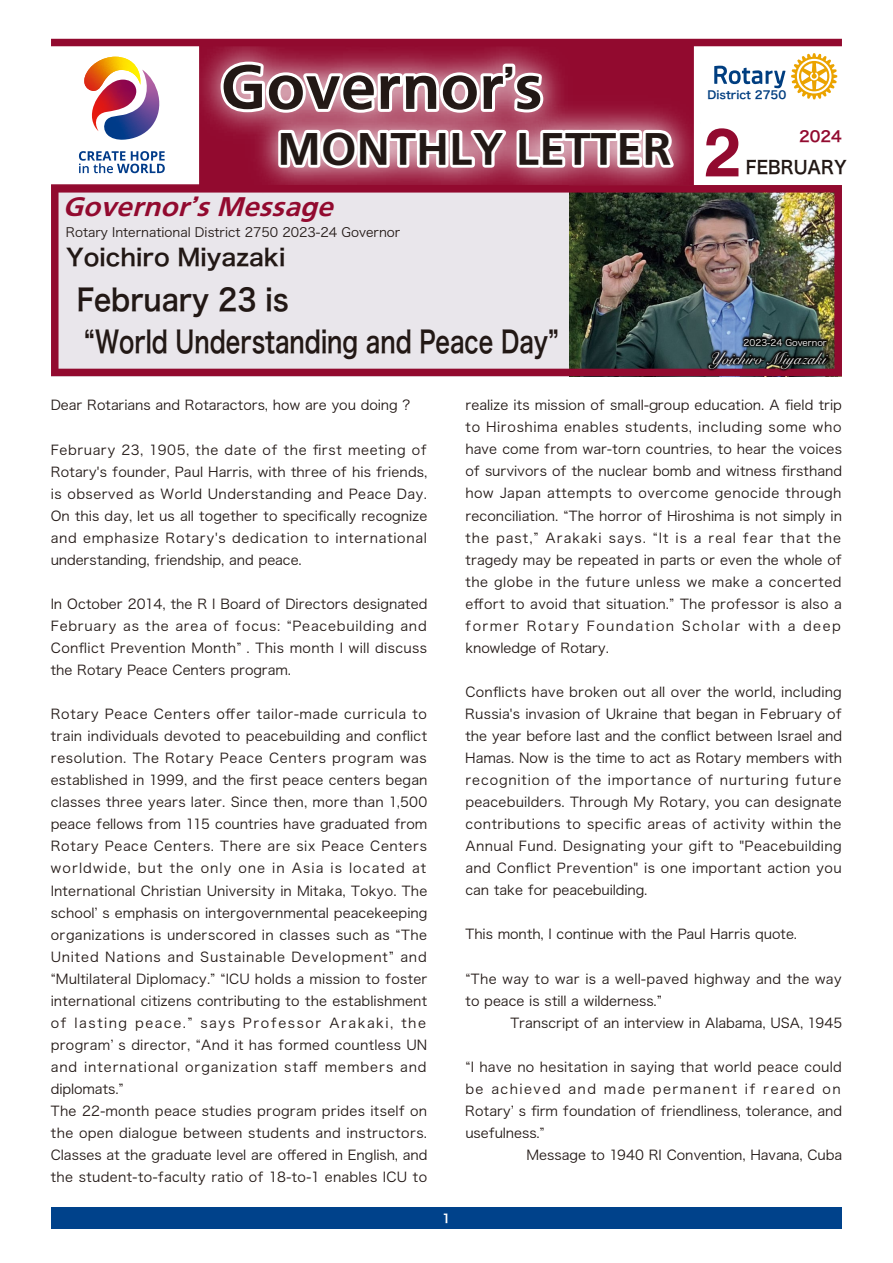
<style>
.page{position:relative;width:893px;height:1263px;background:#fff}
.page>*{position:absolute;margin:0;border:0;box-sizing:border-box;transform-origin:0 0}
.t1{font:54px "Iwa UD Go Dsp Pro Eb";color:#221815}
.t2{font:39px "Iwa UD Go Dsp Pro Eb";color:#221815}
.t3{font:30px/42px "Hira Kaku Pro N W6";color:#221815;scale:.9 1}
.t4{font:23.4px "Hira Kaku Pro N W6";color:#221815}
.t5{font:italic 23.25px "Iwa UD Go Dsp Pro Eb";color:#920a2f;scale:1.04 1}
.t6{font:18px "Hira Kaku Pro N W6";color:#221815;scale:.93 1}
.t7{font:16.5px "Snell Roundhand";color:#fff}
.t8{font:15px "Hira Kaku Pro N W6";color:#920a2f}
.t9{font:13.5px/22px "Hira Kaku Pro N W3";letter-spacing:.02em;color:#221815;text-align:justify}
.t10{font:13.5px "Hira Kaku Pro N W3";letter-spacing:-.005em;color:#221815}
.t11{font:13.5px "Hira Kaku Pro N W3";color:#221815}
.t12{font:13.5px "Hira Kaku Pro N W3";letter-spacing:.105em;color:#221815}
.t13{font:12.75px "Hira Kaku Pro N W3";color:#221815}
.t14{font:12px "Hira Kaku Pro N W6";color:#fff}
.t15{font:11.1px "Hira Kaku Pro N W6";color:#003e80}
.t16{font:9px "Hira Kaku Pro N W3";color:#fff}
.s1{font-family:"Helvetica";font-weight:700;font-size:67.5px;color:#920a2f}
</style>
<div class="page">
<div style="left:199px;top:42px;width:495px;height:144px;background:#920a2f;border:2px solid #920a2f"></div>
<hr style="left:51px;top:184px;width:498px;height:2px;background:#920a2f">
<img style="left:179px;top:38px;width:406px;height:132px">
<img style="left:680px;top:87px;width:14px;height:98px">
<svg style="left:218px;top:59px;width:462px;height:126px"></svg>
<div style="left:51px;top:39px;width:791px;height:7px;background:#920a2f"></div>
<div style="left:51px;top:1208px;width:791px;height:21px;background:#00428b"></div>
<svg style="left:84px;top:57px;width:76px;height:83px"></svg>
<svg style="left:79px;top:151px;width:86px;height:22px"></svg>
<svg style="left:714px;top:66px;width:71px;height:22px"></svg>
<svg style="left:791px;top:53px;width:46px;height:46px"></svg>
<svg style="left:51px;top:185px;width:791px;height:191px;background:#bcaeb1"></svg>
<img style="left:688px;top:282px;width:154px;height:12px">
<img style="left:653px;top:294px;width:189px;height:83px">
<h1 class="t1" style="left:220px;top:46px;width:325px">Governor<sup>’</sup>s</h1>
<h2 class="t2" style="left:278px;top:119px;width:465px">MONTHLY LETTER <span class="s1">2</span></h2>
<p class="t15" style="left:707px;top:85px;width:80px">District 2750</p>
<p class="t8" style="left:799px;top:123px;width:44px">2024</p>
<h3 class="t6" style="left:746px;top:151px;width:110px">FEBRUARY</h3>
<h3 class="t5" style="left:63px;top:189px;width:270px">Governor’sMessage</h3>
<p class="t13" style="left:66px;top:221px;width:336px">Rotary International District 2750 2023-24 Governor</p>
<h3 class="t4" style="left:66px;top:236px;width:221px">Yoichiro Miyazaki</h3>
<h3 class="t3" style="left:77px;top:277px;width:537px">February 23 is<br>“World Understanding and Peace Day”</h3>
<p class="t16" style="left:744px;top:334px;width:85px">2023-24 Governor</p>
<p class="t7" style="left:709px;top:345px;width:118px">Yoichiro Miyazaki</p>
<p class="t10" style="left:51px;top:393px;width:361px">Dear Rotarians and Rotaractors, how are you doing ?</p>
<p class="t9" style="left:51px;top:437px;width:378px">February 23, 1905, the date of the first meeting of Rotary's founder, Paul Harris, with three of his friends, is observed as World Understanding and Peace Day.<br>On this day, let us all together to specifically recognize and emphasize Rotary's dedication to international understanding, friendship, and peace.</p>
<p class="t9" style="left:51px;top:592px;width:378px">In October 2014, the R I Board of Directors designated February as the area of focus: “Peacebuilding and Conflict Prevention Month” . This month I will discuss the Rotary Peace Centers program.</p>
<p class="t9" style="left:51px;top:702px;width:378px;text-align:left">Rotary Peace Centers offer tailor-made curricula to train individuals devoted to peacebuilding and conflict resolution. The Rotary Peace Centers program was established in 1999, and the first peace centers began classes three years later. Since then, more than 1,500 peace fellows from 115 countries have graduated from Rotary Peace Centers. There are six Peace Centers worldwide, but the only one in Asia is located at International Christian University in Mitaka, Tokyo. The schoolʼ s emphasis on intergovernmental peacekeeping organizations is underscored in classes such as “The United Nations and Sustainable Development” and “Multilateral Diplomacy.” “ICU holds a mission to foster international citizens contributing to the establishment of lasting peace.” says Professor Arakaki, the programʼ s director, “And it has formed countless UN and international organization staff members and diplomats.”<br>The 22-month peace studies program prides itself on the open dialogue between students and instructors.<br>Classes at the graduate level are offered in English, and the student-to-faculty ratio of 18-to-1 enables ICU to</p>
<p class="t14" style="left:442px;top:1208px;width:10px">1</p>
<p class="t9" style="left:465px;top:393px;width:378px">realize its mission of small-group education. A field trip to Hiroshima enables students, including some who have come from war-torn countries, to hear the voices of survivors of the nuclear bomb and witness firsthand how Japan attempts to overcome genocide through reconciliation. “The horror of Hiroshima is not simply in the past,” Arakaki says. “It is a real fear that the tragedy may be repeated in parts or even the whole of the globe in the future unless we make a concerted effort to avoid that situation.” The professor is also a former Rotary Foundation Scholar with a deep knowledge of Rotary.</p>
<p class="t9" style="left:465px;top:680px;width:378px">Conflicts have broken out all over the world, including Russia's invasion of Ukraine that began in February of the year before last and the conflict between Israel and Hamas. Now is the time to act as Rotary members with recognition of the importance of nurturing future peacebuilders. Through My Rotary, you can designate contributions to specific areas of activity within the Annual Fund. Designating your gift to "Peacebuilding and Conflict Prevention" is one important action you can take for peacebuilding.</p>
<p class="t10" style="left:466px;top:922px;width:333px">This month, I continue with the Paul Harris quote.</p>
<p class="t9" style="left:465px;top:966px;width:378px">“The way to war is a well-paved highway and the way to peace is still a wilderness.”</p>
<p class="t11" style="left:510px;top:1010px;width:333px">Transcript of an interview in Alabama, USA, 1945</p>
<p class="t9" style="left:465px;top:1055px;width:378px">“I have no hesitation in saying that world peace could</p>
<p class="t12" style="left:465px;top:1077px;width:377px">be achieved and made permanent if reared on</p>
<p class="t11" style="left:465px;top:1099px;width:378px">Rotaryʼ s firm foundation of friendliness, tolerance, and</p>
<p class="t11" style="left:465px;top:1121px;width:81px">usefulness.”</p>
<p class="t10" style="left:527px;top:1143px;width:317px">Message to 1940 RI Convention, Havana, Cuba</p>
</div>
